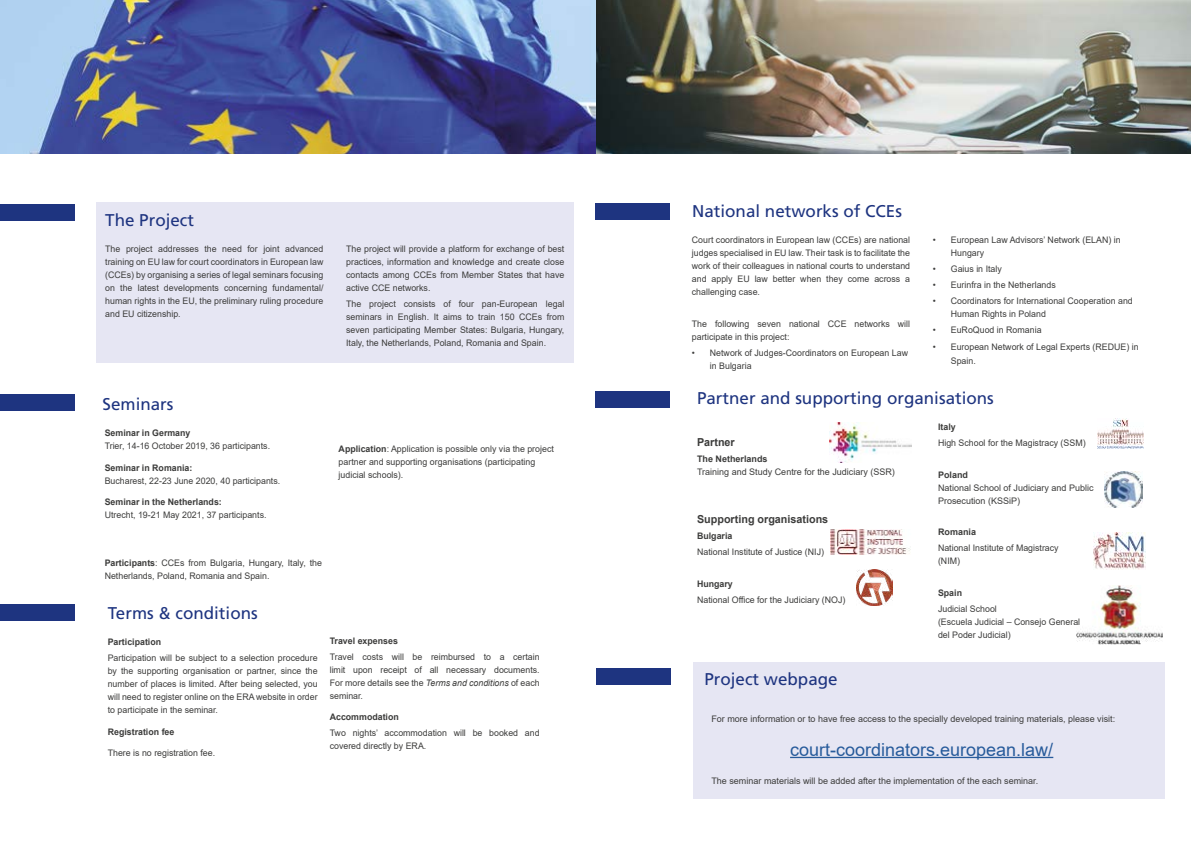
<style>
.page{position:relative;width:1191px;height:842px;background:#fff}
.page>*{position:absolute;margin:0;border:0;box-sizing:border-box;transform-origin:0 0}
.t1{font:18px "Arial";color:#275b9b}
.t2{font:17px "Frutiger LT";color:#1e3480}
.t3{font:700 11px "Arial";color:#3c3c3b}
.t4{font:9px/13px "Arial";color:#3c3c3b}
.t5{font:700 9px "Arial";color:#3c3c3b}
.s1{font-weight:700}
.s2{font-style:italic}
</style>
<div class="page">
<img style="left:0;top:0;width:1191px;height:153px">
<img style="left:1076px;top:586px;width:86px;height:58px">
<div style="left:96px;top:203px;width:478px;height:160px;background:#e6e6f3"></div>
<div style="left:0;top:204px;width:74px;height:17px;background:#1e3480"></div>
<div style="left:595px;top:203px;width:75px;height:16px;background:#1e3480"></div>
<img style="left:1104px;top:472px;width:38px;height:35px">
<img style="left:1097px;top:418px;width:46px;height:30px">
<img style="left:856px;top:569px;width:36px;height:36px">
<img style="left:1093px;top:532px;width:52px;height:37px">
<div style="left:595px;top:391px;width:75px;height:17px;background:#1e3480"></div>
<img style="left:831px;top:529px;width:80px;height:25px">
<div style="left:0;top:394px;width:74px;height:17px;background:#1e3480"></div>
<div style="left:0;top:604px;width:74px;height:16px;background:#1e3480"></div>
<div style="left:693px;top:662px;width:472px;height:136px;background:#e6e6f3"></div>
<hr style="left:790px;top:757px;width:263px;height:1px;background:#275b9b">
<div style="left:596px;top:668px;width:74px;height:17px;background:#1e3480"></div>
<img style="left:830px;top:422px;width:81px;height:41px">
<h2 class="t2" style="left:105px;top:210px;width:90px">The Project</h2>
<p class="t4" style="left:105px;top:242px;width:220px;text-align:justify">The project addresses the need for joint advanced training on EU law for court coordinators in European law (CCEs) by organising a series of legal seminars focusing on the latest developments concerning fundamental/ human rights in the EU, the preliminary ruling procedure and EU citizenship.</p>
<p class="t4" style="left:346px;top:242px;width:220px;text-align:justify">The project will provide a platform for exchange of best practices, information and knowledge and create close contacts among CCEs from Member States that have active CCE networks.</p>
<p class="t4" style="left:346px;top:297px;width:220px;text-align:justify">The project consists of four pan-European legal seminars in English. It aims to train 150 CCEs from seven participating Member States: Bulgaria, Hungary, Italy, the Netherlands, Poland, Romania and Spain.</p>
<h2 class="t2" style="left:103px;top:394px;width:72px">Seminars</h2>
<p class="t5" style="left:105px;top:427px;width:87px">Seminar in Germany</p>
<p class="t4" style="left:105px;top:439px;width:167px">Trier, 14-16 October 2019, 36 participants.</p>
<p class="t5" style="left:105px;top:461px;width:89px">Seminar in Romania:</p>
<p class="t4" style="left:105px;top:474px;width:177px">Bucharest, 22-23 June 2020, 40 participants.</p>
<p class="t5" style="left:105px;top:496px;width:119px">Seminar in the Netherlands:</p>
<p class="t4" style="left:105px;top:508px;width:163px">Utrecht, 19-21 May 2021, 37 participants.</p>
<p class="t4" style="left:105px;top:556px;width:219px"><span class="s1">Participants</span>: CCEs from Bulgaria, Hungary, Italy, the<br>Netherlands, Poland, Romania and Spain.</p>
<p class="t4" style="left:339px;top:442px;width:217px"><span class="s1">Application</span>: Application is possible only via the project partner and supporting organisations (participating judicial schools).</p>
<h2 class="t2" style="left:108px;top:603px;width:151px">Terms &amp; conditions</h2>
<p class="t5" style="left:108px;top:636px;width:55px">Participation</p>
<p class="t4" style="left:108px;top:651px;width:211px;text-align:justify">Participation will be subject to a selection procedure by the supporting organisation or partner, since the number of places is limited. After being selected, you will need to register online on the ERA website in order to participate in the seminar.</p>
<p class="t5" style="left:108px;top:725px;width:68px">Registration fee</p>
<p class="t4" style="left:108px;top:746px;width:109px">There is no registration fee.</p>
<p class="t5" style="left:330px;top:634px;width:70px">Travel expenses</p>
<p class="t4" style="left:330px;top:650px;width:211px;text-align:justify">Travel costs will be reimbursed to a certain limit upon receipt of all necessary documents.<br>For more details see the <span class="s2">Terms and conditions</span> of each seminar.</p>
<p class="t5" style="left:330px;top:711px;width:71px">Accommodation</p>
<p class="t4" style="left:330px;top:726px;width:211px">Two nights’ accommodation will be booked and covered directly by ERA.</p>
<h2 class="t2" style="left:692px;top:202px;width:211px">National networks of CCEs</h2>
<p class="t4" style="left:692px;top:234px;width:220px;text-align:justify">Court coordinators in European law (CCEs) are national judges specialised in EU law. Their task is to facilitate the work of their colleagues in national courts to understand and apply EU law better when they come across a challenging case.</p>
<p class="t4" style="left:692px;top:317px;width:220px">The following seven national CCE networks will participate in this project:</p>
<p class="t4" style="left:710px;top:346px;width:200px;text-indent:-18px">• Network of Judges-Coordinators on European Law in Bulgaria</p>
<p class="t4" style="left:951px;top:234px;width:171px;text-indent:-18px">• European Law Advisors’ Network (ELAN) in<br>Hungary</p>
<p class="t4" style="left:933px;top:262px;width:70px">• Gaius in Italy</p>
<p class="t4" style="left:933px;top:278px;width:124px">• Eurinfra in the Netherlands</p>
<p class="t4" style="left:951px;top:294px;width:183px;text-indent:-18px">• Coordinators for International Cooperation and<br>Human Rights in Poland</p>
<p class="t4" style="left:933px;top:323px;width:110px">• EuRoQuod in Romania</p>
<p class="t4" style="left:951px;top:340px;width:189px;line-height:14px;text-indent:-18px">• European Network of Legal Experts (REDUE) in<br>Spain.</p>
<h2 class="t2" style="left:697px;top:388px;width:298px">Partner and supporting organisations</h2>
<p class="t3" style="left:697px;top:434px;width:39px">Partner</p>
<p class="t5" style="left:697px;top:452px;width:72px">The Netherlands</p>
<p class="t4" style="left:697px;top:465px;width:199px">Training and Study Centre for the Judiciary (SSR)</p>
<p class="t3" style="left:697px;top:512px;width:133px">Supporting organisations</p>
<p class="t5" style="left:697px;top:530px;width:37px">Bulgaria</p>
<p class="t4" style="left:697px;top:545px;width:128px">National Institute of Justice (NIJ)</p>
<p class="t5" style="left:697px;top:577px;width:37px">Hungary</p>
<p class="t4" style="left:697px;top:593px;width:150px">National Office for the Judiciary (NOJ)</p>
<h2 class="t2" style="left:704px;top:669px;width:135px">Project webpage</h2>
<p class="t5" style="left:938px;top:420px;width:19px">Italy</p>
<p class="t4" style="left:938px;top:436px;width:149px">High School for the Magistracy (SSM)</p>
<p class="t5" style="left:938px;top:468px;width:32px">Poland</p>
<p class="t4" style="left:938px;top:481px;width:157px">National School of Judiciary and Public<br>Prosecution (KSSiP)</p>
<p class="t5" style="left:938px;top:526px;width:40px">Romania</p>
<p class="t4" style="left:938px;top:541px;width:122px">National Institute of Magistracy (NIM)</p>
<p class="t5" style="left:938px;top:586px;width:26px">Spain</p>
<p class="t4" style="left:938px;top:602px;width:144px">Judicial School<br>(Escuela Judicial – Consejo General del Poder Judicial)</p>
<p class="t4" style="left:711px;top:712px;width:405px">For more information or to have free access to the specially developed training materials, please visit:</p>
<h1 class="t1" style="left:790px;top:737px;width:265px">court-coordinators.european.law/</h1>
<p class="t4" style="left:711px;top:774px;width:328px">The seminar materials will be added after the implementation of the each seminar.</p>
</div>
